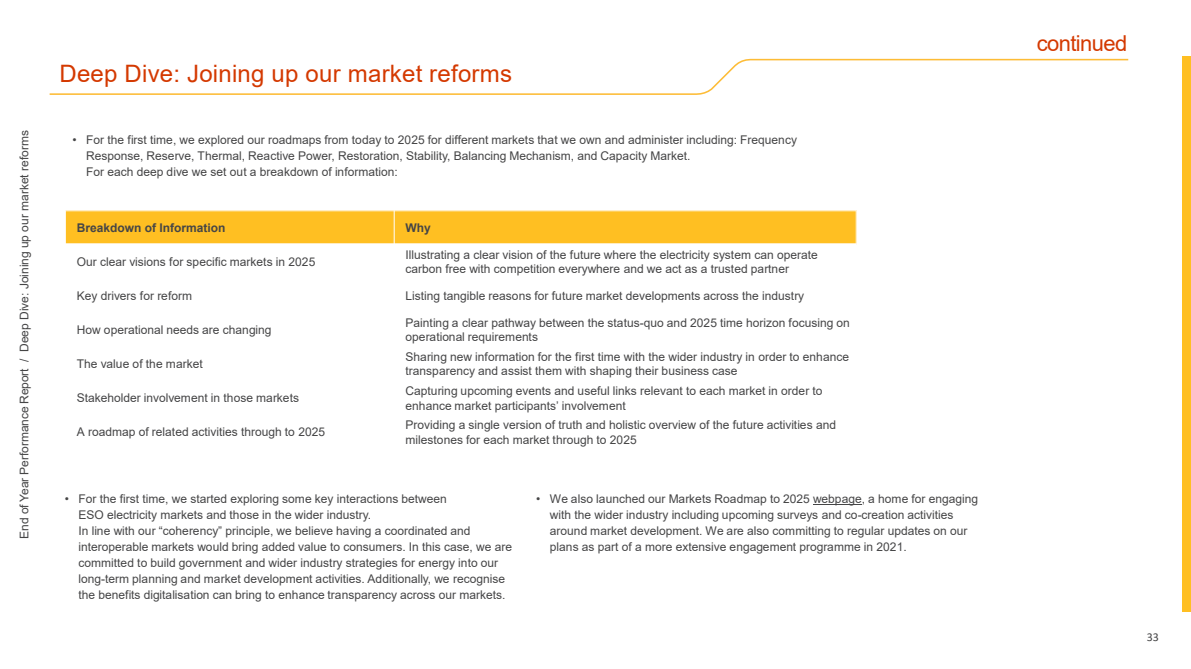
<style>
.page{position:relative;width:1191px;height:669px;background:#fff}
.page>*{position:absolute;margin:0;border:0;box-sizing:border-box;transform-origin:0 0}
.t1{font:24px "Arial";letter-spacing:.01em;color:#d43900}
.t2{font:22px "Arial";letter-spacing:-.025em;color:#d43900}
.t3{font:12px/16px "Arial";letter-spacing:.005em;color:#454546}
.t4{font:700 12px "Arial";color:#454546}
.t5{font:12px "Calibri";color:#454546}
</style>
<div class="page">
<div style="left:1182px;top:57px;width:9px;height:555px;background:#ffbf22"></div>
<svg style="left:49px;top:58px;width:1080px;height:37px"></svg>
<hr style="left:813px;top:504px;width:49px;height:1px;background:#454546">
<div style="left:65px;top:211px;width:329px;height:34px;background:#ffbf22"></div>
<div style="left:394px;top:211px;width:462px;height:34px;background:#ffbf22"></div>
<hr style="left:394px;top:210px;width:1px;height:239px;background:#fff">
<hr style="left:65px;top:243px;width:792px;height:3px;background:#fff">
<hr style="left:65px;top:210px;width:1px;height:239px;background:#fff">
<p class="t3" style="left:16px;top:539px;width:410px;rotate:-90deg">End of Year Performance Report / Deep Dive: Joining up our market reforms</p>
<h1 class="t1" style="left:59px;top:57px;width:454px">Deep Dive: Joining up our market reforms</h1>
<p class="t3" style="left:86px;top:132px;width:712px;text-indent:-14px">• For the first time, we explored our roadmaps from today to 2025 for different markets that we own and administer including: Frequency<br>Response, Reserve, Thermal, Reactive Power, Restoration, Stability, Balancing Mechanism, and Capacity Market.<br>For each deep dive we set out a breakdown of information:</p>
<p class="t4" style="left:77px;top:220px;width:150px">Breakdown of Information</p>
<p class="t4" style="left:406px;top:220px;width:27px">Why</p>
<p class="t3" style="left:77px;top:254px;width:240px">Our clear visions for specific markets in 2025</p>
<p class="t3" style="left:406px;top:248px;width:414px;line-height:14.4px">Illustrating a clear vision of the future where the electricity system can operate carbon free with competition everywhere and we act as a trusted partner</p>
<p class="t3" style="left:77px;top:288px;width:117px">Key drivers for reform</p>
<p class="t3" style="left:406px;top:288px;width:400px">Listing tangible reasons for future market developments across the industry</p>
<p class="t3" style="left:77px;top:322px;width:196px">How operational needs are changing</p>
<p class="t3" style="left:406px;top:316px;width:446px;line-height:14.4px">Painting a clear pathway between the status-quo and 2025 time horizon focusing on operational requirements</p>
<p class="t3" style="left:77px;top:356px;width:128px">The value of the market</p>
<p class="t3" style="left:406px;top:350px;width:445px;line-height:14.4px">Sharing new information for the first time with the wider industry in order to enhance transparency and assist them with shaping their business case</p>
<p class="t3" style="left:77px;top:390px;width:224px">Stakeholder involvement in those markets</p>
<p class="t3" style="left:406px;top:384px;width:419px;line-height:14.4px">Capturing upcoming events and useful links relevant to each market in order to enhance market participants’ involvement</p>
<p class="t3" style="left:77px;top:424px;width:250px">A roadmap of related activities through to 2025</p>
<p class="t3" style="left:406px;top:418px;width:432px;line-height:14.4px">Providing a single version of truth and holistic overview of the future activities and milestones for each market through to 2025</p>
<p class="t3" style="left:78px;top:491px;width:435px;text-indent:-14px">• For the first time, we started exploring some key interactions between<br>ESO electricity markets and those in the wider industry.<br>In line with our “coherency” principle, we believe having a coordinated and interoperable markets would bring added value to consumers. In this case, we are committed to build government and wider industry strategies for energy into our long-term planning and market development activities. Additionally, we recognise the benefits digitalisation can bring to enhance transparency across our markets.</p>
<p class="t3" style="left:550px;top:491px;width:430px;text-indent:-14px">• We also launched our Markets Roadmap to 2025 webpage, a home for engaging with the wider industry including upcoming surveys and co-creation activities around market development. We are also committing to regular updates on our plans as part of a more extensive engagement programme in 2021.</p>
<p class="t2" style="left:1037px;top:28px;width:92px">continued</p>
<p class="t5" style="left:1147px;top:629px;width:14px">33</p>
</div>
